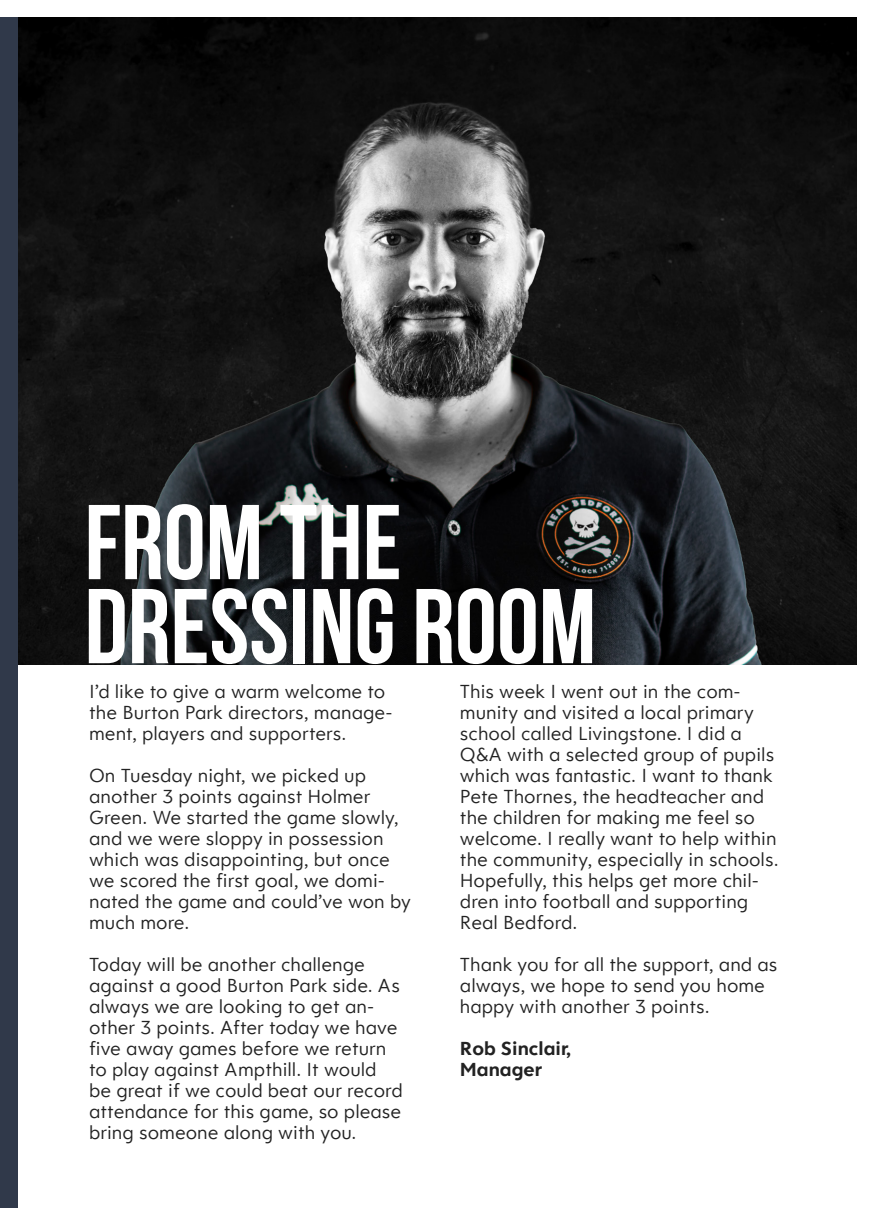
<style>
.page{position:relative;width:874px;height:1225px;background:#fff}
.page>*{position:absolute;margin:0;border:0;box-sizing:border-box;transform-origin:0 0}
.t1{font:700 106px "Bebas Neue";color:#fff}
.t2{font:20px/21px "Clarika Pro Geo";color:#222}
.t3{font:700 20px "Clarika Pro Geo";color:#222}
</style>
<div class="page">
<img style="left:17px;top:17px;width:839px;height:647px">
<div style="left:0;top:17px;width:17px;height:1191px;background:#30394a"></div>
<p class="t1" style="left:84px;top:484px;width:318px">FROM THE</p>
<p class="t1" style="left:84px;top:568px;width:513px">DRESSING ROOM</p>
<p class="t2" style="left:89px;top:680px;width:305px">I’d like to give a warm welcome to the Burton Park directors, manage&shy;ment, players and supporters.</p>
<p class="t2" style="left:89px;top:764px;width:323px">On Tuesday night, we picked up another 3 points against Holmer<br>Green. We started the game slowly, and we were sloppy in possession which was disappointing, but once we scored the first goal, we domi&shy;nated the game and could’ve won by much more.</p>
<p class="t2" style="left:89px;top:953px;width:315px">Today will be another challenge against a good Burton Park side. As always we are looking to get an&shy;other 3 points. After today we have five away games before we return to play against Ampthill. It would be great if we could beat our record attendance for this game, so please bring someone along with you.</p>
<p class="t2" style="left:459px;top:680px;width:320px">This week I went out in the com&shy;munity and visited a local primary school called Livingstone. I did a<br>Q&amp;A with a selected group of pupils which was fantastic. I want to thank<br>Pete Thornes, the headteacher and the children for making me feel so welcome. I really want to help within the community, especially in schools.<br>Hopefully, this helps get more chil&shy;dren into football and supporting<br>Real Bedford.</p>
<p class="t2" style="left:459px;top:953px;width:319px">Thank you for all the support, and as always, we hope to send you home happy with another 3 points.</p>
<p class="t3" style="left:459px;top:1036px;width:113px">Rob Sinclair,</p>
<p class="t3" style="left:459px;top:1057px;width:84px">Manager</p>
</div>
